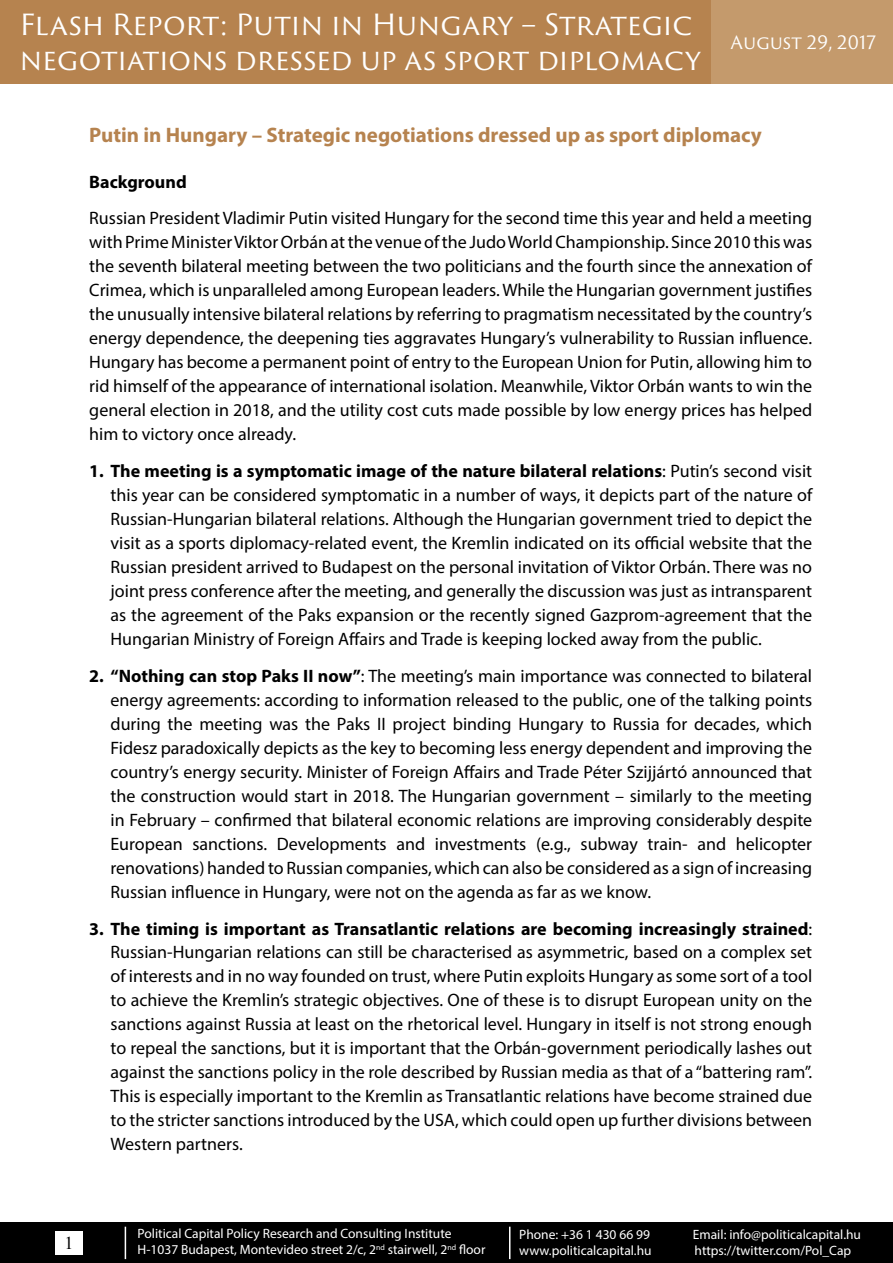
<style>
.page{position:relative;width:893px;height:1263px;background:#fff}
.page>*{position:absolute;margin:0;border:0;box-sizing:border-box;transform-origin:0 0}
.t1{font:28.5px/34.2px "Trajan Sans Pro";letter-spacing:-.005em;color:#fff}
.t2{font:700 21px "Myriad Pro";color:#b6834f}
.t3{font:18px/24px "Myriad Pro";color:#000;text-align:justify}
.t4{font:18px "Trajan Sans Pro";color:#fff}
.t5{font:700 18px "Myriad Pro";color:#000}
.t6{font:18px "Times New Roman";color:#000}
.t7{font:13.5px/16.2px "Myriad Pro";color:#fff}
.s1{font-weight:700}
</style>
<div class="page">
<div style="left:0;top:1222px;width:893px;height:41px;background:#000"></div>
<hr style="left:125px;top:1227px;width:1px;height:32px;background:#fff">
<div style="left:55px;top:1231px;width:27px;height:23px;background:#fff"></div>
<hr style="left:509px;top:1227px;width:1px;height:32px;background:#fff">
<div style="left:0;top:0;width:893px;height:84px;background:#b6834f"></div>
<div style="left:711px;top:0;width:182px;height:84px;background:#c49a6c"></div>
<h1 class="t1" style="left:19px;top:8px;width:683px">Flash Report: Putin in Hungary – Strategic negotiations dressed up as sport diplomacy</h1>
<p class="t4" style="left:731px;top:29px;width:147px">August 29, 2017</p>
<p class="t2" style="left:89px;top:121px;width:674px">Putin in Hungary – Strategic negotiations dressed up as sport diplomacy</p>
<p class="t5" style="left:89px;top:170px;width:99px">Background</p>
<p class="t3" style="left:89px;top:206px;width:724px">Russian President Vladimir Putin visited Hungary for the second time this year and held a meeting with Prime Minister Viktor Orbán at the venue of the Judo World Championship. Since 2010 this was the seventh bilateral meeting between the two politicians and the fourth since the annexation of Crimea, which is unparalleled among European leaders. While the Hungarian government justifies the unusually intensive bilateral relations by referring to pragmatism necessitated by the country’s energy dependence, the deepening ties aggravates Hungary’s vulnerability to Russian influence.<br>Hungary has become a permanent point of entry to the European Union for Putin, allowing him to rid himself of the appearance of international isolation. Meanwhile, Viktor Orbán wants to win the general election in 2018, and the utility cost cuts made possible by low energy prices has helped him to victory once already.</p>
<p class="t3" style="left:111px;top:459px;width:703px;text-indent:-21px"><span class="s1">1. The meeting is a symptomatic image of the nature bilateral relations</span>: Putin’s second visit this year can be considered symptomatic in a number of ways, it depicts part of the nature of Russian-Hungarian bilateral relations. Although the Hungarian government tried to depict the visit as a sports diplomacy-related event, the Kremlin indicated on its official website that the Russian president arrived to Budapest on the personal invitation of Viktor Orbán. There was no joint press conference after the meeting, and generally the discussion was just as intransparent as the agreement of the Paks expansion or the recently signed Gazprom-agreement that the Hungarian Ministry of Foreign Affairs and Trade is keeping locked away from the public.</p>
<p class="t3" style="left:111px;top:663px;width:703px;text-indent:-21px"><span class="s1">2. “Nothing can stop Paks II now”</span>: The meeting’s main importance was connected to bilateral energy agreements: according to information released to the public, one of the talking points during the meeting was the Paks II project binding Hungary to Russia for decades, which Fidesz paradoxically depicts as the key to becoming less energy dependent and improving the country’s energy security. Minister of Foreign Affairs and Trade Péter Szijjártó announced that the construction would start in 2018. The Hungarian government – similarly to the meeting in February – confirmed that bilateral economic relations are improving considerably despite European sanctions. Developments and investments (e.g., subway train- and helicopter renovations) handed to Russian companies, which can also be considered as a sign of increasing Russian influence in Hungary, were not on the agenda as far as we know.</p>
<p class="t3" style="left:111px;top:916px;width:703px;text-indent:-21px"><span class="s1">3. The timing is important as Transatlantic relations are becoming increasingly strained</span>:<br>Russian-Hungarian relations can still be characterised as asymmetric, based on a complex set of interests and in no way founded on trust, where Putin exploits Hungary as some sort of a tool to achieve the Kremlin’s strategic objectives. One of these is to disrupt European unity on the sanctions against Russia at least on the rhetorical level. Hungary in itself is not strong enough to repeal the sanctions, but it is important that the Orbán-government periodically lashes out against the sanctions policy in the role described by Russian media as that of a “battering ram”.<br>This is especially important to the Kremlin as Transatlantic relations have become strained due to the stricter sanctions introduced by the USA, which could open up further divisions between Western partners.</p>
<p class="t6" style="left:64px;top:1230px;width:10px">1</p>
<p class="t7" style="left:138px;top:1225px;width:349px">Political Capital Policy Research and Consulting Institute<br>H-1037 Budapest, Montevideo street 2/c, 2<sup>nd</sup> stairwell, 2<sup>nd</sup> floor</p>
<p class="t7" style="left:519px;top:1226px;width:132px">Phone: +36 1 430 66 99</p>
<p class="t7" style="left:693px;top:1226px;width:170px">Email: info@politicalcapital.hu</p>
<p class="t7" style="left:519px;top:1242px;width:134px">www.politicalcapital.hu</p>
<p class="t7" style="left:695px;top:1242px;width:158px">https://twitter.com/Pol_Cap</p>
</div>
